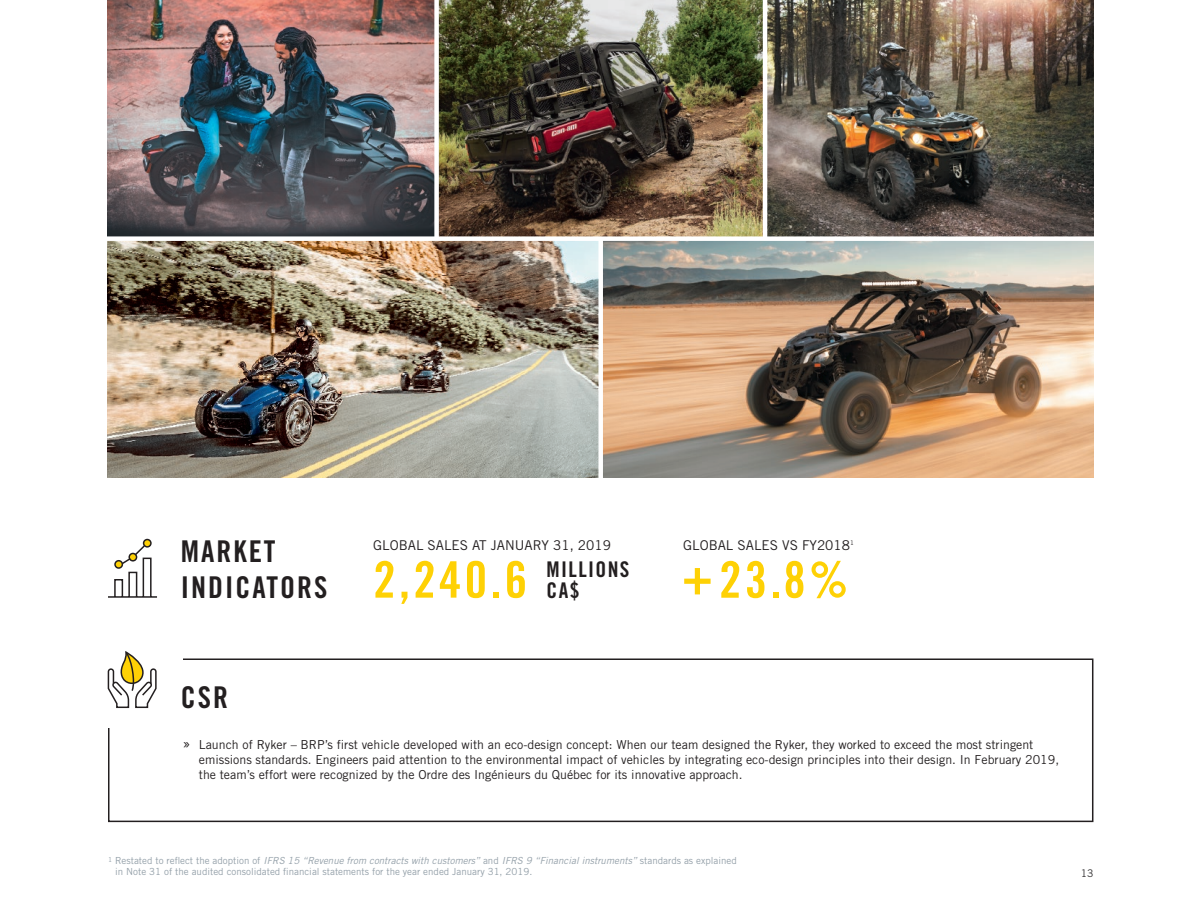
<style>
.page{position:relative;width:1188px;height:918px;background:#fff}
.page>*{position:absolute;margin:0;border:0;box-sizing:border-box;transform-origin:0 0}
.t1{font:50.4px "Trade Gothic LT Std Bd Cn 20";color:#fed105}
.sous-titre_PAGE_FONC{font:30px/36px "Trade Gothic LT Std Bd Cn 20";letter-spacing:.065em;color:#231f20}
.t2{font:21.6px/20.9px "Trade Gothic LT Std Bd Cn 20";letter-spacing:.065em;color:#231f20}
.t3{font:13.5px "Trade Gothic LT Std";color:#231f20}
.Texte_bullets_CSR{font:12.3px/15px "Trade Gothic LT Std";color:#231f20}
.t4{font:10.5px "Trade Gothic LT Std";color:#312f30}
.note{font:9.75px/11.2px "Trade Gothic LT Std";color:#94a0a9}
.s1{font-size:16.5px}
.s2{font-style:italic}
</style>
<div class="page">
<img style="left:108px;top:0;width:326px;height:236px">
<img style="left:439px;top:0;width:654px;height:236px">
<img style="left:108px;top:241px;width:985px;height:236px">
<div style="left:598px;top:237px;width:5px;height:253px;background:#fff"></div>
<hr style="left:763px;top:0;width:4px;height:239px;background:#fff">
<div style="left:108px;top:658px;width:985px;height:164px;border:2px solid #231f20"></div>
<div style="left:96px;top:637px;width:87px;height:91px;background:#fff"></div>
<div style="left:695px;top:568px;width:5px;height:26px;background:#fed105"></div>
<div style="left:684px;top:579px;width:27px;height:5px;background:#fed105"></div>
<div style="left:144px;top:540px;width:7px;height:7px;background:#fed105;border-radius:50%"></div>
<div style="left:143px;top:539px;width:9px;height:9px;border:2px solid #231f20;border-radius:50%"></div>
<svg style="left:107px;top:544px;width:50px;height:165px"></svg>
<div style="left:115px;top:561px;width:7px;height:7px;background:#fed105;border-radius:50%"></div>
<div style="left:114px;top:560px;width:9px;height:9px;border:2px solid #231f20;border-radius:50%"></div>
<p class="sous-titre_PAGE_FONC" style="left:181px;top:533px;width:148px">MARKET<br>INDICATORS</p>
<p class="t3" style="left:373px;top:537px;width:239px">GLOBAL SALES AT JANUARY 31, 2019</p>
<p class="t3" style="left:683px;top:537px;width:172px">GLOBAL SALES VS FY2018<sup>1</sup></p>
<p class="t1" style="left:719px;top:549px;width:131px">23.8%</p>
<p class="t1" style="left:373px;top:549px;width:155px">2,240.6</p>
<p class="t2" style="left:547px;top:558px;width:85px">MILLIONS<br>CA$</p>
<p class="sous-titre_PAGE_FONC" style="left:181px;top:679px;width:49px">CSR</p>
<p class="Texte_bullets_CSR" style="left:199px;top:737px;width:862px;text-indent:-16px"><span class="s1">»</span> Launch of Ryker – BRP’s first vehicle developed with an eco-design concept: When our team designed the Ryker, they worked to exceed the most stringent emissions standards. Engineers paid attention to the environmental impact of vehicles by integrating eco-design principles into their design. In February 2019, the team’s effort were recognized by the Ordre des Ingénieurs du Québec for its innovative approach.</p>
<p class="note" style="left:115px;top:855px;width:623px;text-indent:-7px"><sup>1</sup> Restated to reflect the adoption of <span class="s2">IFRS 15 “Revenue from contracts with customers”</span> and <span class="s2">IFRS 9 “Financial instruments”</span> standards as explained in Note 31 of the audited consolidated financial statements for the year ended January 31, 2019.</p>
<p class="t4" style="left:1081px;top:867px;width:14px">13</p>
</div>
